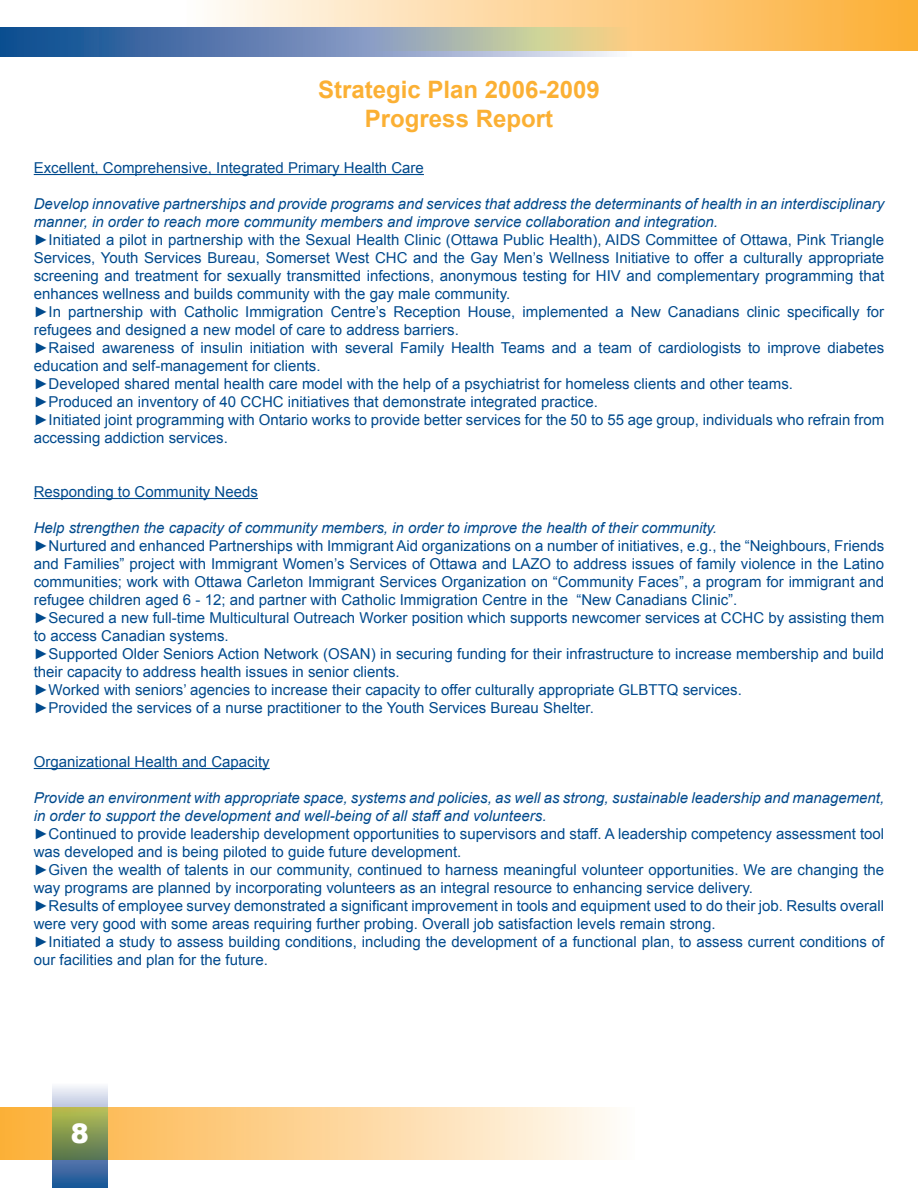
<style>
.page{position:relative;width:918px;height:1188px;background:#fff}
.page>*{position:absolute;margin:0;border:0;box-sizing:border-box;transform-origin:0 0}
.t1{font:900 27px "Arial";color:#fff}
.t2{font:700 24px/28.8px "Arial";color:#fbb034;text-align:center}
.t3{font:15px/18px "Arial";color:#004a8d}
.t4{font:italic 15px/18px "Arial";color:#004a8d}
</style>
<div class="page">
<div style="left:0;top:27px;width:634px;height:29px;background:linear-gradient(to right,#034089,#f2ecf7)"></div>
<svg style="left:187px;top:0;width:731px;height:50px;background:#e2c391"></svg>
<div style="left:0;top:1107px;width:634px;height:52px;background:linear-gradient(to right,#fcaf38,#fefbf8)"></div>
<svg style="left:52px;top:1086px;width:56px;height:102px;background:#809886"></svg>
<hr style="left:34px;top:174px;width:390px;height:1px;background:#004a8d">
<hr style="left:34px;top:498px;width:224px;height:1px;background:#004a8d">
<hr style="left:34px;top:768px;width:236px;height:1px;background:#004a8d">
<h2 class="t2" style="left:318px;top:76px;width:283px">Strategic Plan 2006-2009<br>Progress Report</h2>
<p class="t3" style="left:34px;top:159px;width:392px">Excellent, Comprehensive, Integrated Primary Health Care</p>
<p class="t4" style="left:34px;top:195px;width:852px">Develop innovative partnerships and provide programs and services that address the determinants of health in an interdisciplinary manner, in order to reach more community members and improve service collaboration and integration.</p>
<p class="t3" style="left:34px;top:231px;width:852px">►Initiated a pilot in partnership with the Sexual Health Clinic (Ottawa Public Health), AIDS Committee of Ottawa, Pink Triangle Services, Youth Services Bureau, Somerset West CHC and the Gay Men’s Wellness Initiative to offer a culturally appropriate screening and treatment for sexually transmitted infections, anonymous testing for HIV and complementary programming that enhances wellness and builds community with the gay male community.<br>►In partnership with Catholic Immigration Centre’s Reception House, implemented a New Canadians clinic specifically for refugees and designed a new model of care to address barriers.<br>►Raised awareness of insulin initiation with several Family Health Teams and a team of cardiologists to improve diabetes education and self-management for clients.<br>►Developed shared mental health care model with the help of a psychiatrist for homeless clients and other teams.<br>►Produced an inventory of 40 CCHC initiatives that demonstrate integrated practice.<br>►Initiated joint programming with Ontario works to provide better services for the 50 to 55 age group, individuals who refrain from accessing addiction services.</p>
<p class="t3" style="left:34px;top:483px;width:226px">Responding to Community Needs</p>
<p class="t4" style="left:34px;top:519px;width:685px">Help strengthen the capacity of community members, in order to improve the health of their community.</p>
<p class="t3" style="left:34px;top:537px;width:852px">►Nurtured and enhanced Partnerships with Immigrant Aid organizations on a number of initiatives, e.g., the “Neighbours, Friends and Families” project with Immigrant Women’s Services of Ottawa and LAZO to address issues of family violence in the Latino communities; work with Ottawa Carleton Immigrant Services Organization on “Community Faces”, a program for immigrant and refugee children aged 6 - 12; and partner with Catholic Immigration Centre in the “New Canadians Clinic”.<br>►Secured a new full-time Multicultural Outreach Worker position which supports newcomer services at CCHC by assisting them to access Canadian systems.<br>►Supported Older Seniors Action Network (OSAN) in securing funding for their infrastructure to increase membership and build their capacity to address health issues in senior clients.<br>►Worked with seniors’ agencies to increase their capacity to offer culturally appropriate GLBTTQ services.<br>►Provided the services of a nurse practitioner to the Youth Services Bureau Shelter.</p>
<p class="t3" style="left:34px;top:753px;width:237px">Organizational Health and Capacity</p>
<p class="t4" style="left:34px;top:789px;width:852px">Provide an environment with appropriate space, systems and policies, as well as strong, sustainable leadership and management, in order to support the development and well-being of all staff and volunteers.</p>
<p class="t3" style="left:34px;top:825px;width:852px">►Continued to provide leadership development opportunities to supervisors and staff. A leadership competency assessment tool was developed and is being piloted to guide future development.<br>►Given the wealth of talents in our community, continued to harness meaningful volunteer opportunities. We are changing the way programs are planned by incorporating volunteers as an integral resource to enhancing service delivery.<br>►Results of employee survey demonstrated a significant improvement in tools and equipment used to do their job. Results overall were very good with some areas requiring further probing. Overall job satisfaction levels remain strong.<br>►Initiated a study to assess building conditions, including the development of a functional plan, to assess current conditions of our facilities and plan for the future.</p>
<h1 class="t1" style="left:71px;top:1114px;width:20px">8</h1>
</div>
